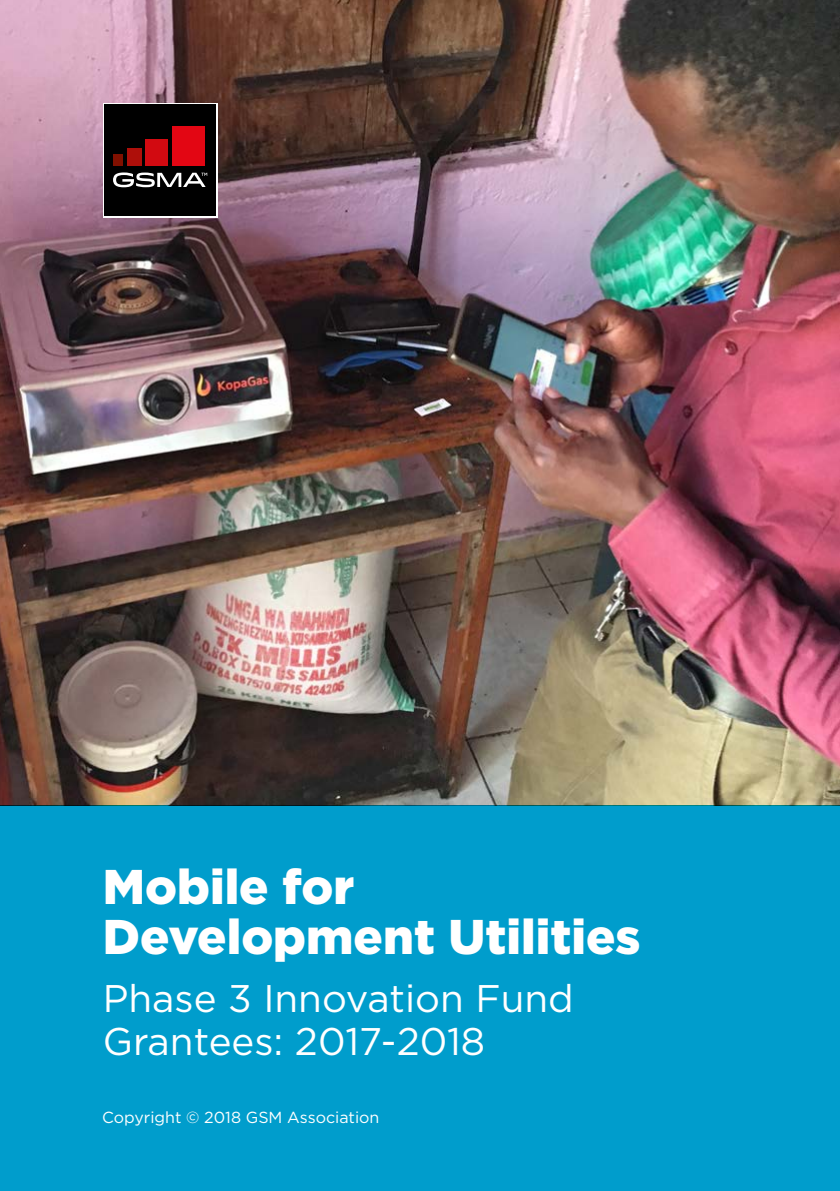
<style>
.page{position:relative;width:840px;height:1191px;background:#fff}
.page>*{position:absolute;margin:0;border:0;box-sizing:border-box;transform-origin:0 0}
.t1{font:900 48.8px/49.2px "Gotham";color:#fff}
.t2{font:38.4px/42.6px "Gotham";color:#fff}
.t3{font:16px "Gotham";color:#fff}
</style>
<div class="page">
<div style="left:0;top:806px;width:839px;height:385px;background:#009dcc"></div>
<img style="left:0;top:0;width:839px;height:806px">
<div style="left:103px;top:103px;width:114px;height:114px;background:#fff"></div>
<div style="left:104px;top:104px;width:112px;height:112px;background:#000"></div>
<svg style="left:113px;top:172px;width:94px;height:15px"></svg>
<div style="left:113px;top:154px;width:10px;height:11px;background:#811000"></div>
<div style="left:127px;top:148px;width:15px;height:17px;background:#ae0f0a"></div>
<div style="left:145px;top:139px;width:23px;height:26px;background:#d20a11"></div>
<div style="left:172px;top:126px;width:33px;height:39px;background:#e30613"></div>
<p class="t1" style="left:103px;top:862px;width:539px">Mobile for<br>Development Utilities</p>
<p class="t2" style="left:103px;top:976px;width:472px">Phase 3 Innovation Fund<br>Grantees: 2017-2018</p>
<p class="t3" style="left:102px;top:1107px;width:279px">Copyright © 2018 GSM Association</p>
</div>
